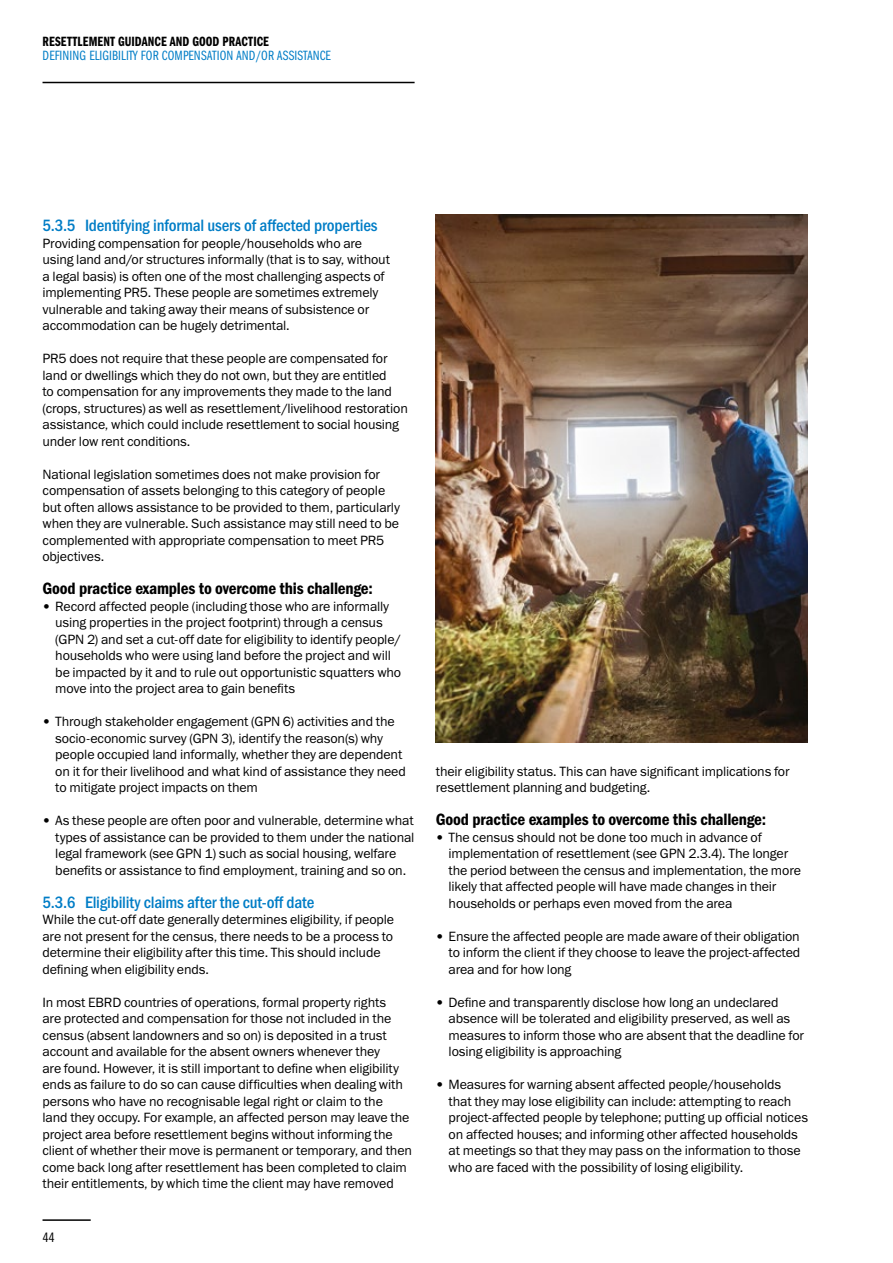
<style>
.page{position:relative;width:893px;height:1263px;background:#fff}
.page>*{position:absolute;margin:0;border:0;box-sizing:border-box;transform-origin:0 0}
.t1{font:16.5px "Franklin Gothic Medi Cond ITC";letter-spacing:-.01em;color:#007dc6}
.t2{font:16.5px "Franklin Gothic Demi Cond ITC";letter-spacing:-.01em;color:#000}
.t3{font:13.5px/16.5px "Franklin Gothic Book ITC";letter-spacing:-.01em;color:#000}
.t4{font:13.5px "Franklin Gothic Book Cmp ITC";letter-spacing:.01em;color:#007dc6}
.t5{font:13.5px "Franklin Gothic Demi Cmp ITC";letter-spacing:.01em;color:#000}
.t6{font:13.5px "Franklin Gothic Book Cmp ITC";color:#000}
</style>
<div class="page">
<hr style="left:43px;top:1219px;width:48px;height:2px;background:#000">
<hr style="left:43px;top:82px;width:372px;height:1px;background:#000">
<img style="left:436px;top:214px;width:372px;height:528px">
<p class="t5" style="left:43px;top:34px;width:228px">RESETTLEMENT GUIDANCE AND GOOD PRACTICE</p>
<p class="t4" style="left:43px;top:48px;width:290px">DEFINING ELIGIBILITY FOR COMPENSATION AND/OR ASSISTANCE</p>
<p class="t1" style="left:43px;top:216px;width:337px">5.3.5 Identifying informal users of affected properties</p>
<p class="t3" style="left:43px;top:234px;width:349px">Providing compensation for people/households who are using land and/or structures informally (that is to say, without a legal basis) is often one of the most challenging aspects of implementing PR5. These people are sometimes extremely vulnerable and taking away their means of subsistence or accommodation can be hugely detrimental.</p>
<p class="t3" style="left:43px;top:350px;width:367px">PR5 does not require that these people are compensated for land or dwellings which they do not own, but they are entitled<br>to compensation for any improvements they made to the land (crops, structures) as well as resettlement/livelihood restoration assistance, which could include resettlement to social housing under low rent conditions.</p>
<p class="t3" style="left:43px;top:465px;width:359px">National legislation sometimes does not make provision for compensation of assets belonging to this category of people but often allows assistance to be provided to them, particularly when they are vulnerable. Such assistance may still need to be complemented with appropriate compensation to meet PR5 objectives.</p>
<p class="t2" style="left:43px;top:579px;width:332px">Good practice examples to overcome this challenge:</p>
<p class="t3" style="left:55px;top:597px;width:347px;text-indent:-13px">• Record affected people (including those who are informally using properties in the project footprint) through a census (GPN 2) and set a cut-off date for eligibility to identify people/ households who were using land before the project and will be impacted by it and to rule out opportunistic squatters who move into the project area to gain benefits</p>
<p class="t3" style="left:55px;top:713px;width:352px;text-indent:-13px">• Through stakeholder engagement (GPN 6) activities and the socio-economic survey (GPN 3), identify the reason(s) why people occupied land informally, whether they are dependent on it for their livelihood and what kind of assistance they need to mitigate project impacts on them</p>
<p class="t3" style="left:55px;top:812px;width:361px;text-indent:-13px">• As these people are often poor and vulnerable, determine what types of assistance can be provided to them under the national legal framework (see GPN 1) such as social housing, welfare benefits or assistance to find employment, training and so on.</p>
<p class="t1" style="left:43px;top:892px;width:273px">5.3.6 Eligibility claims after the cut-off date</p>
<p class="t3" style="left:43px;top:911px;width:353px">While the cut-off date generally determines eligibility, if people are not present for the census, there needs to be a process to determine their eligibility after this time. This should include defining when eligibility ends.</p>
<p class="t3" style="left:43px;top:993px;width:371px">In most EBRD countries of operations, formal property rights<br>are protected and compensation for those not included in the census (absent landowners and so on) is deposited in a trust account and available for the absent owners whenever they<br>are found. However, it is still important to define when eligibility ends as failure to do so can cause difficulties when dealing with persons who have no recognisable legal right or claim to the<br>land they occupy. For example, an affected person may leave the project area before resettlement begins without informing the client of whether their move is permanent or temporary, and then come back long after resettlement has been completed to claim their entitlements, by which time the client may have removed</p>
<p class="t6" style="left:43px;top:1230px;width:14px">44</p>
<p class="t3" style="left:436px;top:762px;width:355px">their eligibility status. This can have significant implications for resettlement planning and budgeting.</p>
<p class="t2" style="left:436px;top:810px;width:332px">Good practice examples to overcome this challenge:</p>
<p class="t3" style="left:449px;top:828px;width:354px;text-indent:-13px">• The census should not be done too much in advance of implementation of resettlement (see GPN 2.3.4). The longer the period between the census and implementation, the more likely that affected people will have made changes in their households or perhaps even moved from the area</p>
<p class="t3" style="left:449px;top:927px;width:353px;text-align:justify;text-indent:-13px">• Ensure the affected people are made aware of their obligation to inform the client if they choose to leave the project-affected area and for how long</p>
<p class="t3" style="left:449px;top:993px;width:357px;text-indent:-13px">• Define and transparently disclose how long an undeclared absence will be tolerated and eligibility preserved, as well as measures to inform those who are absent that the deadline for losing eligibility is approaching</p>
<p class="t3" style="left:449px;top:1076px;width:361px;text-indent:-13px">• Measures for warning absent affected people/households<br>that they may lose eligibility can include: attempting to reach project-affected people by telephone; putting up official notices on affected houses; and informing other affected households at meetings so that they may pass on the information to those who are faced with the possibility of losing eligibility.</p>
</div>
